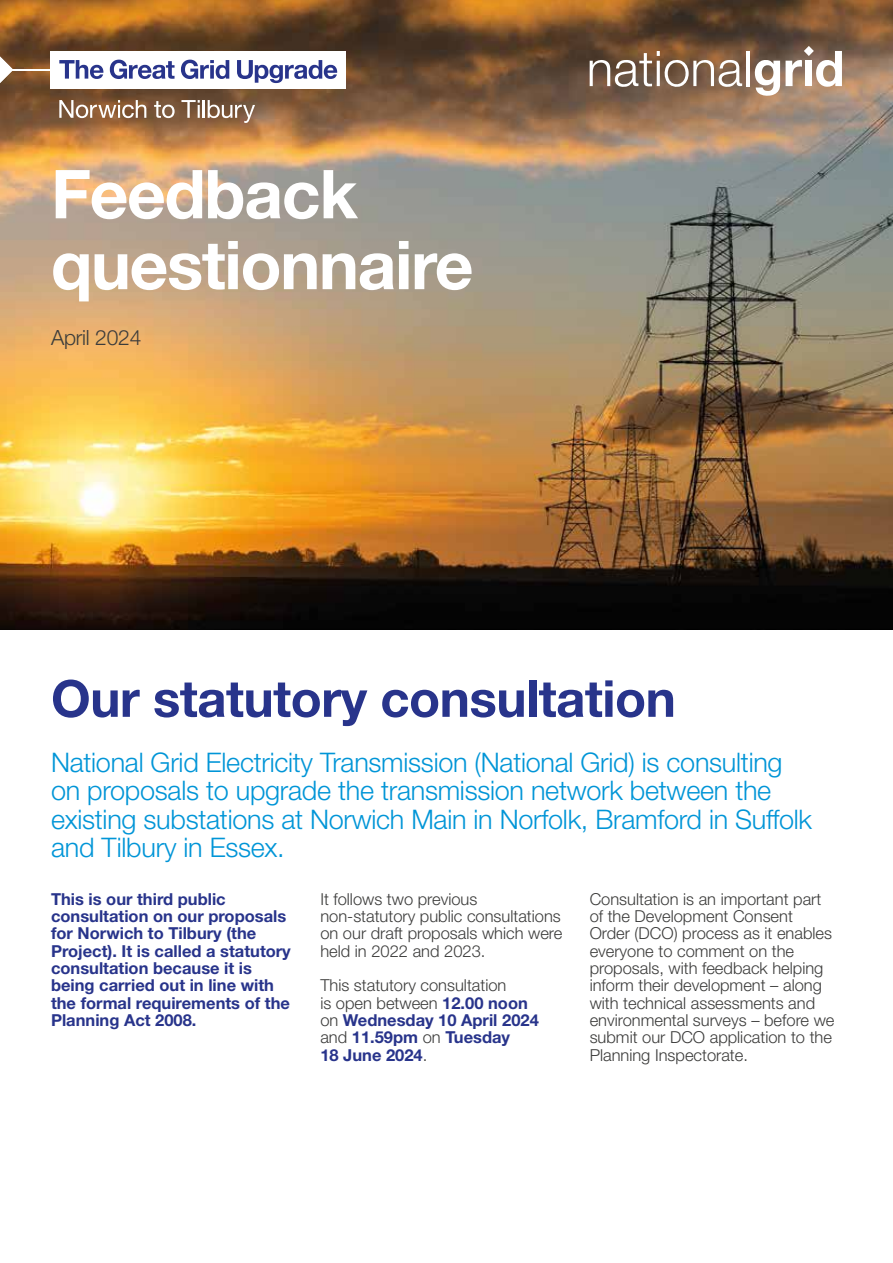
<style>
.page{position:relative;width:893px;height:1263px;background:#fff}
.page>*{position:absolute;margin:0;border:0;box-sizing:border-box;transform-origin:0 0}
.t1{font:700 67.5px/70.8px "Helvetica Neue LT Std";letter-spacing:-.02em;color:#fff}
.t2{font:700 51px "Helvetica Neue LT Std";letter-spacing:-.01em;color:#28348b}
.t3{font:300 27px/28.3px "Helvetica Neue LT Std";letter-spacing:-.01em;color:#0095d7}
.t4{font:300 21px "Helvetica Neue LT Std";letter-spacing:-.01em;color:#3c3c3b}
.t5{font:300 16.5px/17.4px "Helvetica Neue LT Std";color:#3c3c3b}
.t6{font:700 16.5px/17.4px "Helvetica Neue LT Std";color:#28348b}
.s1{font-weight:300;color:#3c3c3b}
</style>
<div class="page">
<img style="left:0;top:0;width:893px;height:629px">
<hr style="left:7px;top:69px;width:47px;height:2px;background:#fff">
<svg style="left:590px;top:51px;width:152px;height:37px"></svg>
<hr style="left:747px;top:51px;width:3px;height:35px;background:#fff">
<svg style="left:753px;top:60px;width:27px;height:36px"></svg>
<svg style="left:786px;top:46px;width:56px;height:41px"></svg>
<div style="left:51px;top:51px;width:295px;height:37px;background:#fff"></div>
<svg style="left:59px;top:60px;width:44px;height:19px"></svg>
<svg style="left:110px;top:60px;width:65px;height:19px"></svg>
<svg style="left:181px;top:60px;width:48px;height:19px"></svg>
<svg style="left:237px;top:60px;width:100px;height:23px"></svg>
<svg style="left:59px;top:100px;width:87px;height:18px"></svg>
<svg style="left:154px;top:101px;width:21px;height:17px"></svg>
<svg style="left:181px;top:100px;width:74px;height:23px"></svg>
<svg style="left:0;top:57px;width:13px;height:26px"></svg>
<h1 class="t1" style="left:51px;top:157px;width:424px">Feedback questionnaire</h1>
<p class="t4" style="left:51px;top:325px;width:92px">April 2024</p>
<h2 class="t2" style="left:51px;top:667px;width:626px">Our statutory consultation</h2>
<h3 class="t3" style="left:51px;top:748px;width:763px">National Grid Electricity Transmission (National Grid) is consulting on proposals to upgrade the transmission network between the existing substations at Norwich Main in Norfolk, Bramford in Suffolk and Tilbury in Essex.</h3>
<p class="t6" style="left:51px;top:890px;width:241px">This is our third public consultation on our proposals for Norwich to Tilbury (the<br>Project). It is called a statutory consultation because it is being carried out in line with the formal requirements of the<br>Planning Act 2008.</p>
<p class="t5" style="left:320px;top:890px;width:244px">It follows two previous non-statutory public consultations on our draft proposals which were held in 2022 and 2023.</p>
<p class="t5" style="left:590px;top:890px;width:246px">Consultation is an important part of the Development Consent<br>Order (DCO) process as it enables everyone to comment on the proposals, with feedback helping inform their development – along with technical assessments and environmental surveys – before we submit our DCO application to the<br>Planning Inspectorate.</p>
<p class="t6" style="left:320px;top:976px;width:220px"><span class="s1">This statutory consultation<br>is open between</span> 12.00 noon <span class="s1">on</span> Wednesday 10 April 2024 <span class="s1">and</span> 11.59pm <span class="s1">on</span> Tuesday<br>18 June 2024<span class="s1">.</span></p>
</div>
